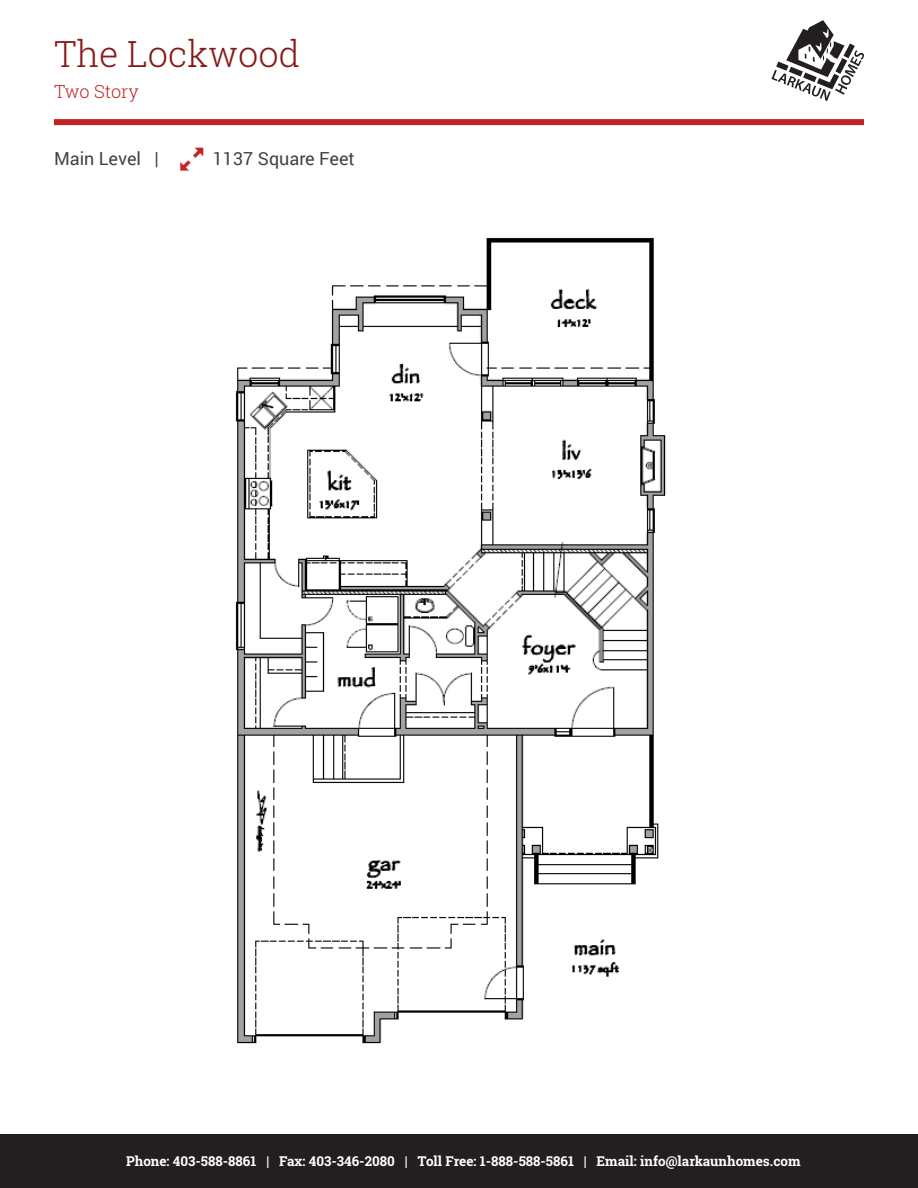
<style>
.page{position:relative;width:918px;height:1188px;background:#fff}
.page>*{position:absolute;margin:0;border:0;box-sizing:border-box;transform-origin:0 0}
.t1{font:300 36px "Roboto Slab";color:#891919}
.t2{font:18px "Roboto";color:#424242}
.t3{font:300 18px "Roboto Slab";color:#c32325}
.t4{font:700 13.5px "Roboto Slab";color:#fff}
</style>
<div class="page">
<div style="left:0;top:1134px;width:918px;height:54px;background:#231f20"></div>
<div style="left:54px;top:119px;width:810px;height:6px;background:#c32325"></div>
<svg style="left:772px;top:20px;width:92px;height:81px"></svg>
<img style="left:235px;top:238px;width:431px;height:806px">
<p class="t1" style="left:54px;top:29px;width:248px">The Lockwood</p>
<p class="t3" style="left:54px;top:79px;width:86px">Two Story</p>
<p class="t2" style="left:54px;top:146px;width:106px">Main Level |</p>
<p class="t2" style="left:213px;top:146px;width:144px">1137 Square Feet</p>
<p class="t4" style="left:126px;top:1152px;width:676px">Phone: 403-588-8861 | Fax: 403-346-2080 | Toll Free: 1-888-588-5861 | Email: info@larkaunhomes.com</p>
</div>
